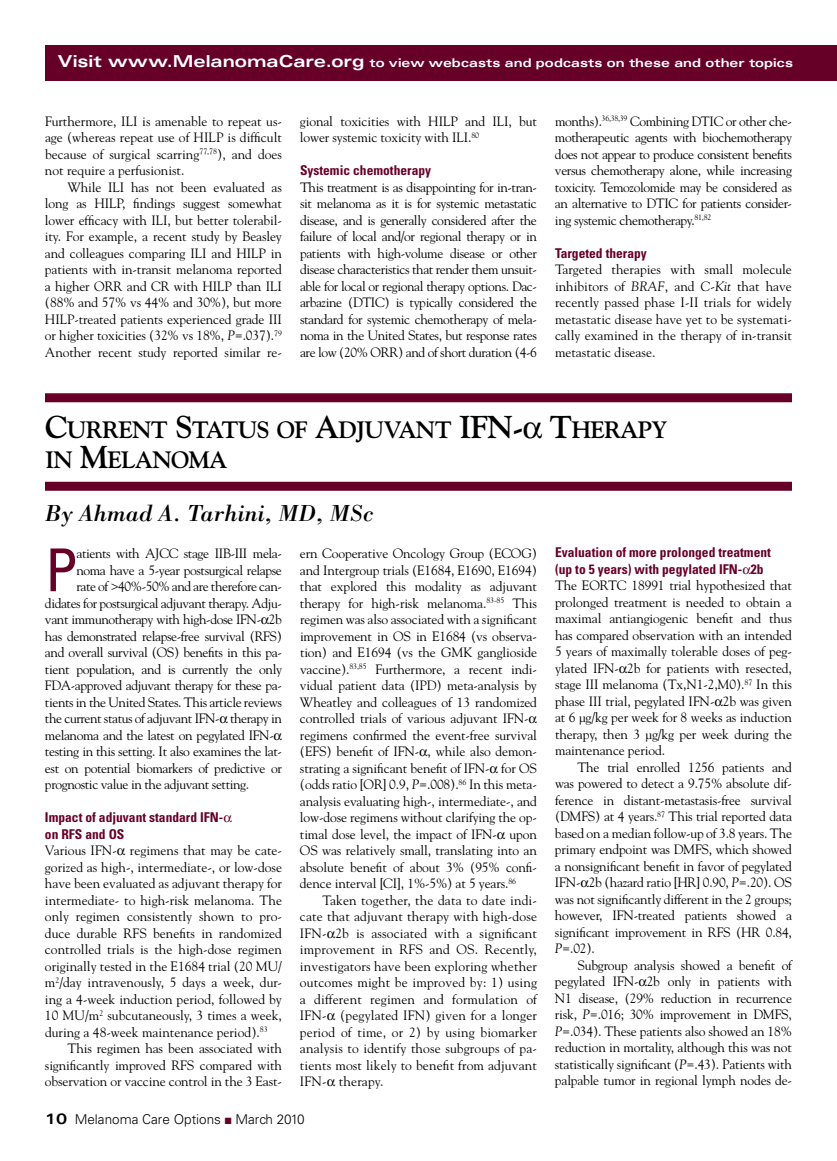
<style>
.page{position:relative;width:837px;height:1161px;background:#fff}
.page>*{position:absolute;margin:0;border:0;box-sizing:border-box;transform-origin:0 0}
.t1{font:condensed 59.25px "Univers LT Std";color:#660027}
.t2{font:italic 24px "Bodoni";color:#000}
.t3{font:700 23.7px/30px "Goudy";letter-spacing:-.035em;color:#000}
.t4{font:13.5px/16.5px "Goudy";letter-spacing:-.01em;color:#000;text-align:justify}
.t5{font:13.5px "Goudy";letter-spacing:-.03em;color:#000}
.t6{font:700 condensed 13.5px/16.5px "Univers LT Std";color:#660027}
.t7{font:300 13.5px "Univers LT Std";color:#000}
.t8{font:700 expanded 12px "Univers";letter-spacing:.005em;color:#fff}
.s1{font-size:16.5px}
.s2{font-style:italic}
.s3{font-size:31.5px}
.s4{font-family:"Univers";font-weight:700;font-stretch:expanded;font-size:15px}
.s5{color:#660027}
</style>
<div class="page">
<div style="left:45px;top:45px;width:792px;height:36px;background:#660027"></div>
<div style="left:45px;top:393px;width:747px;height:9px;background:#660027"></div>
<div style="left:45px;top:482px;width:747px;height:9px;background:#660027"></div>
<p class="t8" style="left:58px;top:56px;width:737px"><span class="s1">Visit www.MelanomaCare.org</span> to view webcasts and podcasts on these and other topics</p>
<p class="t4" style="left:45px;top:113px;width:239px">Furthermore, ILI is amenable to repeat us&shy;age (whereas repeat use of HILP is difficult because of surgical scarring<sup>77,78</sup>), and does not require a perfusionist.</p>
<p class="t4" style="left:45px;top:179px;width:239px;text-indent:23px">While ILI has not been evaluated as long as HILP, findings suggest somewhat lower efficacy with ILI, but better tolerabil&shy;ity. For example, a recent study by Beasley and colleagues comparing ILI and HILP in patients with in-transit melanoma reported a higher ORR and CR with HILP than ILI (88% and 57% vs 44% and 30%), but more HILP-treated patients experienced grade III or higher toxicities (32% vs 18%, <span class="s2">P</span>=.037).<sup>79<br></sup>Another recent study reported similar re-</p>
<p class="t4" style="left:300px;top:113px;width:238px">gional toxicities with HILP and ILI, but lower systemic toxicity with ILI.<sup>80</sup></p>
<p class="t6" style="left:300px;top:162px;width:133px">Systemic chemotherapy</p>
<p class="t4" style="left:300px;top:179px;width:239px">This treatment is as disappointing for in-tran&shy;sit melanoma as it is for systemic metastatic disease, and is generally considered after the failure of local and/or regional therapy or in patients with high-volume disease or other disease characteristics that render them unsuit&shy;able for local or regional therapy options. Dac&shy;arbazine (DTIC) is typically considered the standard for systemic chemotherapy of mela&shy;noma in the United States, but response rates are low (20% ORR) and of short duration (4-6</p>
<p class="t4" style="left:555px;top:113px;width:239px">months).<sup>36,38,39</sup> Combining DTIC or other che&shy;motherapeutic agents with biochemotherapy does not appear to produce consistent benefits versus chemotherapy alone, while increasing toxicity. Temozolomide may be considered as an alternative to DTIC for patients consider&shy;ing systemic chemotherapy.<sup>81,82</sup></p>
<p class="t6" style="left:555px;top:245px;width:93px">Targeted therapy</p>
<p class="t4" style="left:555px;top:261px;width:239px">Targeted therapies with small molecule inhibitors of <span class="s2">BRAF</span>, and <span class="s2">C-Kit</span> that have recently passed phase I-II trials for widely metastatic disease have yet to be systemati&shy;cally examined in the therapy of in-transit metastatic disease.</p>
<h3 class="t3" style="left:45px;top:415px;width:624px"><span class="s3">C</span>URRENT <span class="s3">S</span>TATUS OF <span class="s3">A</span>DJUVANT <span class="s3">IFN - T</span>HERAPY<br>IN <span class="s3">M</span>ELANOMA</h3>
<h2 class="t2" style="left:45px;top:498px;width:330px">By Ahmad A. Tarhini, MD, MSc</h2>
<h1 class="t1" style="left:45px;top:533px;width:34px">P</h1>
<p class="t5" style="left:76px;top:545px;width:207px">atients with AJCC stage IIB-III mela-</p>
<p class="t6" style="left:555px;top:544px;width:217px">Evaluation of more prolonged treatment (up to 5 years) with pegylated IFN- 2b</p>
<p class="t4" style="left:555px;top:577px;width:239px">The EORTC 18991 trial hypothesized that prolonged treatment is needed to obtain a maximal antiangiogenic benefit and thus has compared observation with an intended 5 years of maximally tolerable doses of peg&shy;ylated IFN- 2b for patients with resected, stage III melanoma (Tx,N1-2,M0).<sup>87</sup> In this phase III trial, pegylated IFN- 2b was given at 6 μg/kg per week for 8 weeks as induction therapy, then 3 μg/kg per week during the maintenance period.</p>
<p class="t4" style="left:555px;top:759px;width:239px;text-indent:23px">The trial enrolled 1256 patients and was powered to detect a 9.75% absolute dif&shy;ference in distant-metastasis-free survival (DMFS) at 4 years.<sup>87</sup> This trial reported data based on a median follow-up of 3.8 years. The primary endpoint was DMFS, which showed a nonsignificant benefit in favor of pegylated IFN- 2b (hazard ratio [HR] 0.90, <span class="s2">P</span>=.20). OS was not significantly different in the 2 groups; however, IFN-treated patients showed a significant improvement in RFS (HR 0.84, <span class="s2">P</span>=.02).</p>
<p class="t4" style="left:555px;top:957px;width:239px;text-indent:23px">Subgroup analysis showed a benefit of pegylated IFN- 2b only in patients with N1 disease, (29% reduction in recurrence risk, <span class="s2">P</span>=.016; 30% improvement in DMFS, <span class="s2">P</span>=.034). These patients also showed an 18% reduction in mortality, although this was not statistically significant (<span class="s2">P</span>=.43). Patients with palpable tumor in regional lymph nodes de-</p>
<p class="t4" style="left:300px;top:545px;width:239px;text-align:left">ern Cooperative Oncology Group (ECOG) and Intergroup trials (E1684, E1690, E1694) that explored this modality as adjuvant therapy for high-risk melanoma.<sup>83-85</sup> This regimen was also associated with a significant improvement in OS in E1684 (vs observa&shy;tion) and E1694 (vs the GMK ganglioside vaccine).<sup>83,85</sup> Furthermore, a recent indi&shy;vidual patient data (IPD) meta-analysis by Wheatley and colleagues of 13 randomized controlled trials of various adjuvant IFN&shy;regimens confirmed the event-free survival (EFS) benefit of IFN- , while also demon&shy;strating a significant benefit of IFN- for OS (odds ratio [OR] 0.9, <span class="s2">P</span>=.008).<sup>86</sup> In this meta&shy;analysis evaluating high-, intermediate-, and low-dose regimens without clarifying the op&shy;timal dose level, the impact of IFN- upon OS was relatively small, translating into an absolute benefit of about 3% (95% confi&shy;dence interval [CI], 1%-5%) at 5 years.<sup>86</sup></p>
<p class="t4" style="left:300px;top:892px;width:239px;text-indent:23px">Taken together, the data to date indi&shy;cate that adjuvant therapy with high-dose IFN- 2b is associated with a significant improvement in RFS and OS. Recently, investigators have been exploring whether outcomes might be improved by: 1) using a different regimen and formulation of IFN- (pegylated IFN) given for a longer period of time, or 2) by using biomarker analysis to identify those subgroups of pa&shy;tients most likely to benefit from adjuvant IFN- therapy.</p>
<p class="t5" style="left:76px;top:562px;width:207px">noma have a 5-year postsurgical relapse</p>
<p class="t5" style="left:76px;top:578px;width:207px">rate of &gt;40%-50% and are therefore can-</p>
<p class="t5" style="left:45px;top:595px;width:239px">didates for postsurgical adjuvant therapy. Adju-</p>
<p class="t5" style="left:45px;top:611px;width:239px">vant immunotherapy with high-dose IFN- 2b</p>
<p class="t5" style="left:45px;top:628px;width:239px">has demonstrated relapse-free survival (RFS)</p>
<p class="t5" style="left:45px;top:644px;width:238px">and overall survival (OS) benefits in this pa-</p>
<p class="t5" style="left:45px;top:661px;width:239px">tient population, and is currently the only</p>
<p class="t5" style="left:45px;top:677px;width:239px">FDA-approved adjuvant therapy for these pa-</p>
<p class="t5" style="left:45px;top:694px;width:238px">tients in the United States. This article reviews</p>
<p class="t5" style="left:45px;top:710px;width:239px">the current status of adjuvant IFN- therapy in</p>
<p class="t5" style="left:45px;top:727px;width:230px">melanoma and the latest on pegylated IFN-</p>
<p class="t5" style="left:45px;top:743px;width:238px">testing in this setting. It also examines the lat-</p>
<p class="t5" style="left:45px;top:760px;width:238px">est on potential biomarkers of predictive or</p>
<p class="t5" style="left:45px;top:776px;width:206px">prognostic value in the adjuvant setting.</p>
<p class="t6" style="left:45px;top:809px;width:180px">Impact of adjuvant standard IFN&shy;on RFS and OS</p>
<p class="t4" style="left:45px;top:842px;width:239px">Various IFN- regimens that may be cate&shy;gorized as high-, intermediate-, or low-dose have been evaluated as adjuvant therapy for intermediate- to high-risk melanoma. The only regimen consistently shown to pro&shy;duce durable RFS benefits in randomized controlled trials is the high-dose regimen originally tested in the E1684 trial (20 MU/ m<sup>2</sup>/day intravenously, 5 days a week, dur&shy;ing a 4-week induction period, followed by 10 MU/m<sup>2</sup> subcutaneously, 3 times a week, during a 48-week maintenance period).<sup>83</sup></p>
<p class="t4" style="left:45px;top:1040px;width:239px;text-indent:23px">This regimen has been associated with significantly improved RFS compared with observation or vaccine control in the 3 East-</p>
<p class="t7" style="left:45px;top:1111px;width:261px"><span class="s4">10</span> Melanoma Care Options <span class="s5">■</span> March 2010</p>
</div>
